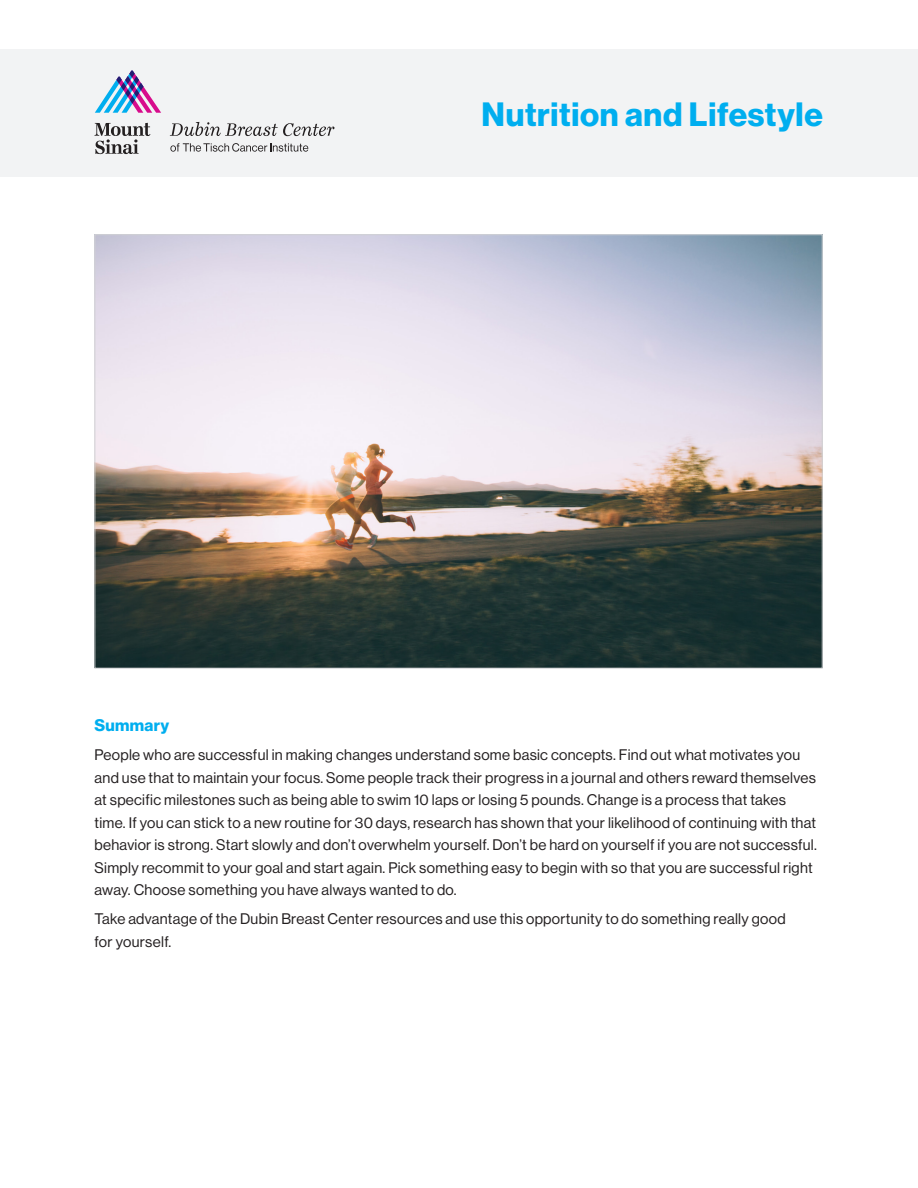
<style>
.page{position:relative;width:918px;height:1188px;background:#fff}
.page>*{position:absolute;margin:0;border:0;box-sizing:border-box;transform-origin:0 0}
.t1{font:33px "N Haas Grotesk DS Std 75 Bd";letter-spacing:.02em;color:#00aeef}
.t2{font:16.5px "N Haas Grotesk DS Std 75 Bd";letter-spacing:.02em;color:#00aeef}
.t3{font:15px/22.5px "N Haas Grotesk DS Std 55 Rg";letter-spacing:.02em;color:#231f20}
</style>
<div class="page">
<div style="left:0;top:50px;width:918px;height:127px;background:#f2f3f4"></div>
<img style="left:96px;top:236px;width:725px;height:431px">
<svg style="left:95px;top:70px;width:66px;height:43px"></svg>
<svg style="left:94px;top:123px;width:56px;height:31px"></svg>
<svg style="left:170px;top:122px;width:165px;height:14px"></svg>
<svg style="left:170px;top:143px;width:138px;height:9px"></svg>
<p class="t1" style="left:482px;top:95px;width:343px">Nutrition and Lifestyle</p>
<p class="t2" style="left:94px;top:715px;width:76px">Summary</p>
<p class="t3" style="left:94px;top:744px;width:724px">People who are successful in making changes understand some basic concepts. Find out what motivates you and use that to maintain your focus. Some people track their progress in a journal and others reward themselves at specific milestones such as being able to swim 10 laps or losing 5 pounds. Change is a process that takes time. If you can stick to a new routine for 30 days, research has shown that your likelihood of continuing with that behavior is strong. Start slowly and don’t overwhelm yourself. Don’t be hard on yourself if you are not successful.<br>Simply recommit to your goal and start again. Pick something easy to begin with so that you are successful right away. Choose something you have always wanted to do.</p>
<p class="t3" style="left:94px;top:908px;width:693px">Take advantage of the Dubin Breast Center resources and use this opportunity to do something really good for yourself.</p>
</div>
